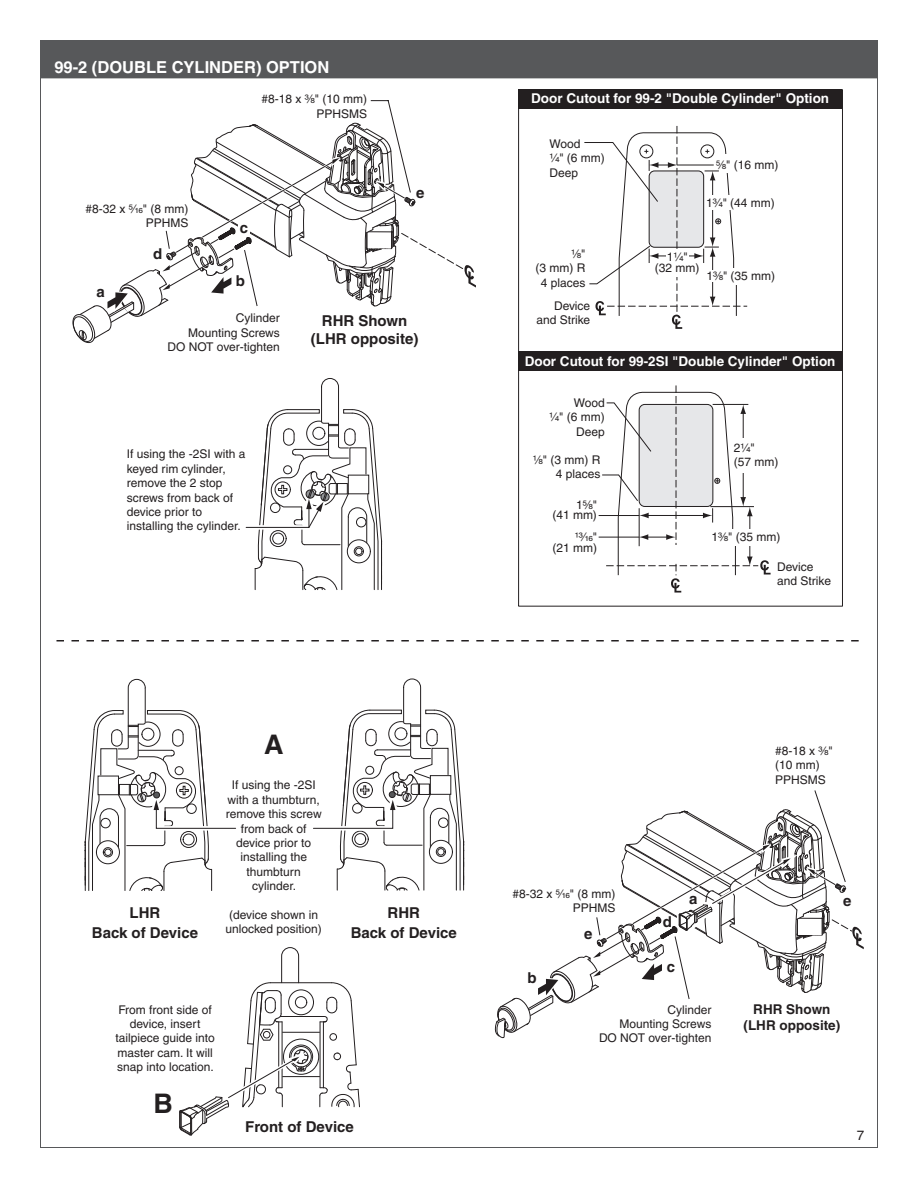
<style>
.page{position:relative;width:918px;height:1188px;background:#fff}
.page>*{position:absolute;margin:0;border:0;box-sizing:border-box;transform-origin:0 0}
.t1{font:700 27px "Helvetica";color:#231f20}
.Section_Title{font:700 16.5px "Helvetica";color:#fff}
.t2{font:700 15px/19.5px "Helvetica";color:#231f20;text-align:center}
.t3{font:700 13.5px "Helvetica";color:#fff}
.t4{font:700 13.5px/16.2px "Helvetica";color:#231f20;text-align:center}
.t5{font:13.5px "Helvetica";color:#231f20}
.t6{font:12px/14.4px "Helvetica";color:#231f20;text-align:right}
.t7{font:12px "Helvetica Fraction";color:#231f20}
.s1{font-family:"Helvetica Fraction"}
.s2{font-family:"Helvetica"}
</style>
<div class="page">
<div style="left:41px;top:41px;width:836px;height:37px;background:#57585a"></div>
<svg style="left:313px;top:679px;width:151px;height:212px"></svg>
<svg style="left:85px;top:679px;width:151px;height:212px"></svg>
<div style="left:288px;top:990px;width:26px;height:25px;border:1px solid #231f20;border-radius:50%"></div>
<hr style="left:270px;top:982px;width:62px;height:1px;background:#231f20">
<hr style="left:280px;top:1016px;width:45px;height:1px;background:#231f20">
<svg style="left:319px;top:982px;width:41px;height:125px"></svg>
<div style="left:283px;top:1039px;width:36px;height:36px;border:1px solid #231f20;border-radius:50%"></div>
<svg style="left:179px;top:947px;width:134px;height:188px"></svg>
<hr style="left:282px;top:1076px;width:38px;height:1px;background:#231f20">
<hr style="left:282px;top:1032px;width:38px;height:1px;background:#231f20">
<svg style="left:245px;top:378px;width:137px;height:212px"></svg>
<svg style="left:73px;top:100px;width:403px;height:244px"></svg>
<div style="left:238px;top:221px;width:11px;height:15px;background:#fff"></div>
<div style="left:518px;top:89px;width:324px;height:20px;background:#231f20"></div>
<div style="left:518px;top:352px;width:324px;height:19px;background:#231f20"></div>
<svg style="left:584px;top:126px;width:163px;height:203px"></svg>
<hr style="left:599px;top:537px;width:40px;height:1px;background:#231f20">
<hr style="left:599px;top:515px;width:40px;height:1px;background:#231f20">
<svg style="left:602px;top:385px;width:169px;height:208px"></svg>
<svg style="left:494px;top:790px;width:370px;height:249px"></svg>
<svg style="left:56px;top:640px;width:803px;height:2px"></svg>
<p class="Section_Title" style="left:54px;top:57px;width:277px">99-2 (DOUBLE CYLINDER) OPTION</p>
<p class="t6" style="left:86px;top:201px;width:104px">#8-32 x <span class="s1">⁵⁄₁₆</span>" (8 mm)<br>PPHMS</p>
<p class="t2" style="left:153px;top:244px;width:11px">d</p>
<p class="t2" style="left:97px;top:282px;width:10px">a</p>
<p class="t6" style="left:262px;top:92px;width:107px">#8-18 x <span class="s1">³⁄₈</span>" (10 mm)<br>PPHSMS</p>
<p class="t2" style="left:240px;top:217px;width:10px">c</p>
<p class="t2" style="left:236px;top:271px;width:11px">b</p>
<p class="t2" style="left:416px;top:183px;width:10px">e</p>
<p class="t6" style="left:167px;top:311px;width:114px">Cylinder<br>Mounting Screws<br>DO NOT over-tighten</p>
<p class="t2" style="left:311px;top:312px;width:109px;line-height:18px">RHR Shown (LHR opposite)</p>
<p class="t6" style="left:127px;top:447px;width:120px;text-align:left">If using the -2SI with a keyed rim cylinder, remove the 2 stop screws from back of device prior to installing the cylinder.</p>
<p class="t3" style="left:531px;top:90px;width:300px">Door Cutout for 99-2 "Double Cylinder" Option</p>
<p class="t6" style="left:549px;top:136px;width:57px;text-align:left">Wood<br><span class="s1">¹⁄₄</span>" (6 mm)<br>Deep</p>
<p class="t6" style="left:535px;top:246px;width:51px"><span class="s1">¹⁄₈</span>"<br>(3 mm) R<br>4 places</p>
<p class="t6" style="left:536px;top:299px;width:55px">Device and Strike</p>
<p class="t6" style="left:716px;top:157px;width:64px"><span class="s1">⁵⁄₈</span>" (16 mm)</p>
<p class="t6" style="left:706px;top:196px;width:70px">1<span class="s1">³⁄₄</span>" (44 mm)</p>
<p class="t6" style="left:655px;top:252px;width:46px;line-height:10.5px;text-align:center">1<span class="s1">¹⁄₄</span>"<br>(32 mm)</p>
<p class="t6" style="left:706px;top:269px;width:70px">1<span class="s1">³⁄₈</span>" (35 mm)</p>
<p class="t3" style="left:525px;top:353px;width:312px">Door Cutout for 99-2SI "Double Cylinder" Option</p>
<p class="t6" style="left:549px;top:395px;width:57px">Wood<br><span class="s1">¹⁄₄</span>" (6 mm)<br>Deep</p>
<p class="t6" style="left:533px;top:453px;width:69px"><span class="s1">¹⁄₈</span>" (3 mm) R<br>4 places</p>
<p class="t6" style="left:552px;top:499px;width:46px;line-height:10.5px">1<span class="s1">⁵⁄₈</span>"<br>(41 mm)</p>
<p class="t6" style="left:734px;top:440px;width:46px;text-align:left">2<span class="s1">¹⁄₄</span>"<br>(57 mm)</p>
<p class="t7" style="left:575px;top:532px;width:24px">¹³⁄₁₆<span class="s2">"</span></p>
<p class="t6" style="left:712px;top:529px;width:70px">1<span class="s1">³⁄₈</span>" (35 mm)</p>
<p class="t6" style="left:552px;top:540px;width:46px">(21 mm)</p>
<p class="t6" style="left:777px;top:559px;width:55px;text-align:left">Device and Strike</p>
<p class="t1" style="left:264px;top:728px;width:21px">A</p>
<p class="t6" style="left:226px;top:778px;width:97px;text-align:center">If using the -2SI with a thumbturn, remove this screw from back of device prior to installing the thumbturn cylinder.</p>
<p class="t6" style="left:226px;top:907px;width:98px;text-align:center">(device shown in unlocked position)</p>
<p class="t2" style="left:92px;top:903px;width:108px">LHR<br>Back of Device</p>
<p class="t2" style="left:351px;top:903px;width:108px">RHR<br>Back of Device</p>
<p class="t6" style="left:115px;top:1002px;width:101px;text-align:center">From front side of device, insert tailpiece guide into master cam. It will snap into location.</p>
<p class="t1" style="left:153px;top:1087px;width:21px">B</p>
<p class="t2" style="left:245px;top:1116px;width:110px">Front of Device</p>
<p class="t6" style="left:775px;top:743px;width:59px;text-align:left">#8-18 x <span class="s1">³⁄₈</span>" (10 mm)<br>PPHSMS</p>
<p class="t6" style="left:513px;top:886px;width:104px">#8-32 x <span class="s1">⁵⁄₁₆</span>" (8 mm)<br>PPHMS</p>
<p class="t2" style="left:527px;top:968px;width:11px">b</p>
<p class="t2" style="left:584px;top:924px;width:10px">e</p>
<p class="t2" style="left:663px;top:912px;width:11px">d</p>
<p class="t2" style="left:689px;top:889px;width:10px">a</p>
<p class="t2" style="left:667px;top:957px;width:10px">c</p>
<p class="t6" style="left:599px;top:1002px;width:114px">Cylinder<br>Mounting Screws<br>DO NOT over-tighten</p>
<p class="t2" style="left:843px;top:890px;width:10px">e</p>
<p class="t4" style="left:744px;top:1001px;width:98px">RHR Shown (LHR opposite)</p>
<p class="t5" style="left:857px;top:1128px;width:9px">7</p>
</div>
